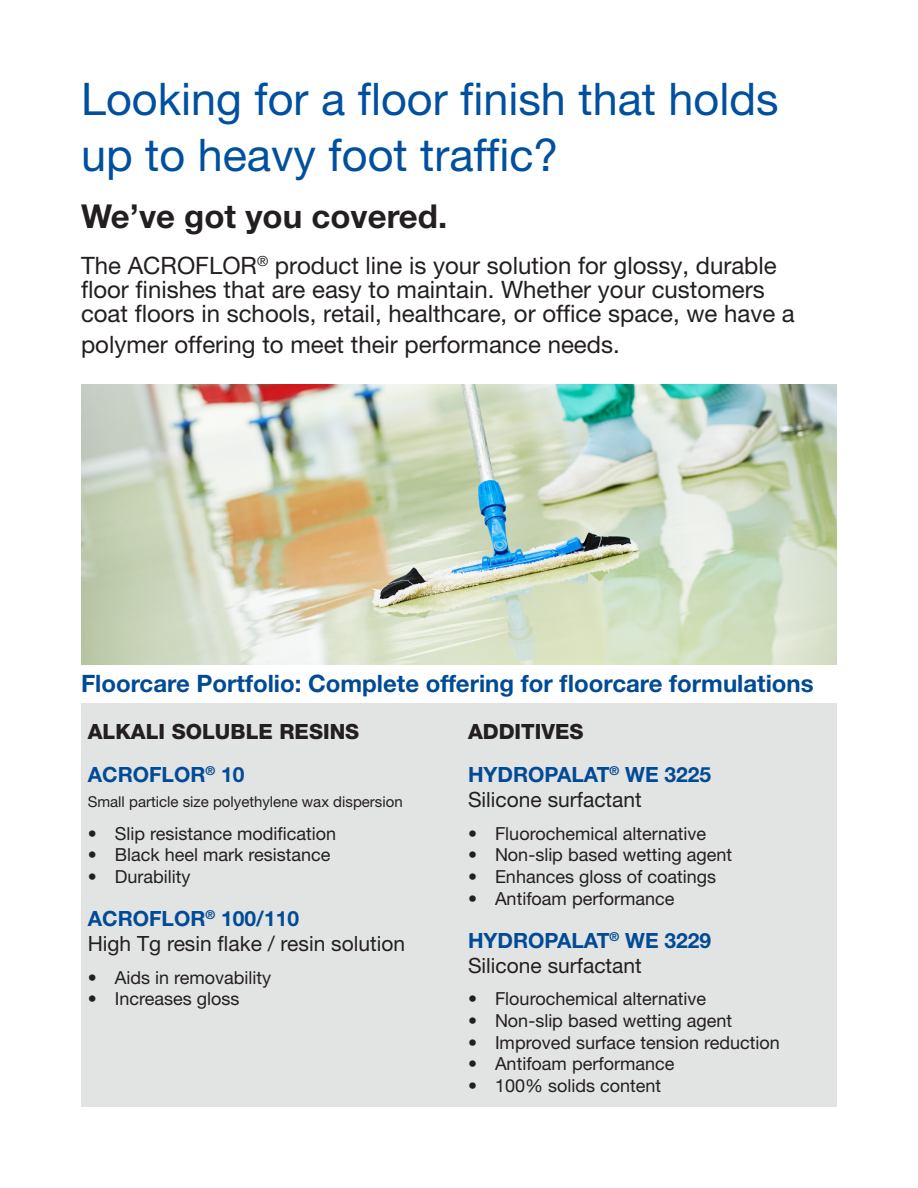
<style>
.page{position:relative;width:918px;height:1188px;background:#fff}
.page>*{position:absolute;margin:0;border:0;box-sizing:border-box;transform-origin:0 0}
.t1{font:45px/55.8px "Helvetica Neue LT Std";color:#01509f}
.t2{font:700 33px "Helvetica Neue LT Std";color:#231f20}
.t3{font:24px/24px "Helvetica Neue LT Pro";color:#231f20}
.t4{font:700 24px "Helvetica Neue LT Std";color:#004a96}
.t5{font:21px/25.2px "Helvetica Neue LT Pro";color:#231f20}
.t6{font:800 21px/43.2px "Helvetica Neue LT Pro";color:#231f20}
.t7{font:18px "Helvetica Neue LT Pro";color:#231f20}
.t8{font:15px "Helvetica Neue LT Pro";color:#231f20}
.s1{font-weight:700;color:#004a96}
</style>
<div class="page">
<img style="left:81px;top:385px;width:756px;height:279px">
<div style="left:81px;top:703px;width:756px;height:404px;background:#e2e3e3"></div>
<p class="t1" style="left:81px;top:71px;width:699px">Looking for a floor finish that holds up to heavy foot traffic?</p>
<p class="t2" style="left:81px;top:196px;width:368px">We’ve got you covered.</p>
<p class="t3" style="left:81px;top:253px;width:715px">The ACROFLOR<sup>®</sup> product line is your solution for glossy, durable floor finishes that are easy to maintain. Whether your customers coat floors in schools, retail, healthcare, or office space, we have a</p>
<p class="t3" style="left:81px;top:332px;width:540px">polymer offering to meet their performance needs.</p>
<p class="t4" style="left:81px;top:669px;width:734px">Floorcare Portfolio: Complete offering for floorcare formulations</p>
<p class="t6" style="left:88px;top:710px;width:273px">ALKALI SOLUBLE RESINS<br><span class="s1">ACROFLOR</span><sup>®</sup> <span class="s1">10</span></p>
<p class="t8" style="left:88px;top:793px;width:316px">Small particle size polyethylene wax dispersion</p>
<p class="t7" style="left:88px;top:822px;width:250px">• Slip resistance modification</p>
<p class="t7" style="left:88px;top:844px;width:244px">• Black heel mark resistance</p>
<p class="t7" style="left:88px;top:866px;width:104px">• Durability</p>
<p class="t5" style="left:88px;top:906px;width:319px"><span class="s1">ACROFLOR</span><sup>®</sup> <span class="s1">100/110<br></span>High Tg resin flake / resin solution</p>
<p class="t7" style="left:88px;top:966px;width:185px">• Aids in removability</p>
<p class="t7" style="left:88px;top:988px;width:153px">• Increases gloss</p>
<p class="t6" style="left:468px;top:710px;width:117px">ADDITIVES</p>
<p class="t5" style="left:468px;top:762px;width:245px"><span class="s1">HYDROPALAT</span><sup>®</sup> <span class="s1">WE 3225<br></span>Silicone surfactant</p>
<p class="t7" style="left:468px;top:822px;width:240px">• Fluorochemical alternative</p>
<p class="t7" style="left:468px;top:844px;width:266px">• Non-slip based wetting agent</p>
<p class="t7" style="left:468px;top:866px;width:250px">• Enhances gloss of coatings</p>
<p class="t7" style="left:468px;top:887px;width:208px">• Antifoam performance</p>
<p class="t5" style="left:468px;top:927px;width:245px"><span class="s1">HYDROPALAT</span><sup>®</sup> <span class="s1">WE 3229<br></span>Silicone surfactant</p>
<p class="t7" style="left:468px;top:988px;width:240px">• Flourochemical alternative</p>
<p class="t7" style="left:468px;top:1010px;width:266px">• Non-slip based wetting agent</p>
<p class="t7" style="left:468px;top:1031px;width:313px">• Improved surface tension reduction</p>
<p class="t7" style="left:468px;top:1053px;width:208px">• Antifoam performance</p>
<p class="t7" style="left:468px;top:1074px;width:195px">• 100% solids content</p>
</div>
